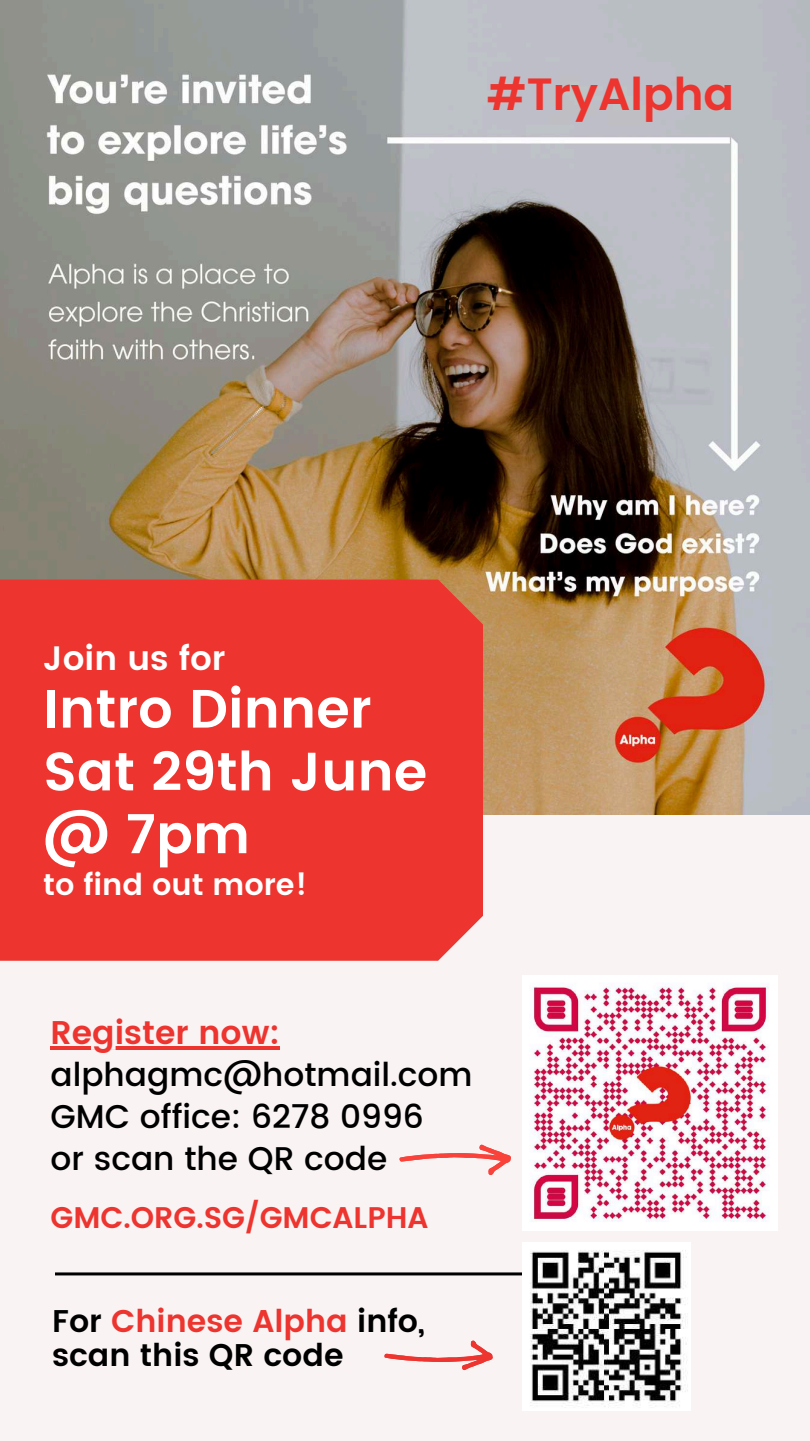
<style>
.page{position:relative;width:810px;height:1441px;background:#fff}
.page>*{position:absolute;margin:0;border:0;box-sizing:border-box;transform-origin:0 0}
.t1{font:600 53.9px/62.7px "Poppins";color:#fff}
.t2{font:600 45.1px "Poppins";color:#ed342e}
.t3{font:600 33.8px "Poppins";color:#fff}
.t4{font:500 32.8px/42px "Poppins";color:#000}
.t5{font:600 32.8px "Poppins";color:#ed342e}
.t6{font:600 31.4px/34.5px "Poppins";color:#000}
.t7{font:600 30.1px "Poppins";color:#fff}
.t8{font:600 29.8px "Poppins";color:#ed342e}
.s1{color:#ed342e}
</style>
<div class="page">
<div style="left:0;top:0;width:810px;height:1440px;background:#f9f3f4"></div>
<img style="left:0;top:0;width:810px;height:814px">
<div style="left:0;top:579px;width:483px;height:381px;background:#ed342e"></div>
<img style="left:523px;top:975px;width:254px;height:255px">
<svg style="left:399px;top:1144px;width:112px;height:30px"></svg>
<hr style="left:55px;top:1272px;width:568px;height:3px;background:#000">
<img style="left:523px;top:1242px;width:168px;height:167px">
<svg style="left:384px;top:1340px;width:109px;height:29px"></svg>
<hr style="left:51px;top:1046px;width:229px;height:3px;background:#ed342e">
<h2 class="t2" style="left:487px;top:62px;width:249px">#TryAlpha</h2>
<p class="t3" style="left:43px;top:639px;width:184px">Join us for</p>
<h1 class="t1" style="left:43px;top:677px;width:386px">Intro Dinner<br>Sat 29th June @ 7pm</h1>
<p class="t7" style="left:43px;top:866px;width:266px">to find out more!</p>
<p class="t5" style="left:51px;top:1013px;width:231px">Register now:</p>
<p class="t4" style="left:51px;top:1053px;width:424px">alphagmc@hotmail.com<br>GMC office: 6278 0996<br>or scan the QR code</p>
<p class="t8" style="left:51px;top:1200px;width:379px">GMC.ORG.SG/GMCALPHA</p>
<p class="t6" style="left:52px;top:1303px;width:375px">For <span class="s1">Chinese Alpha</span> info, scan this QR code</p>
</div>
